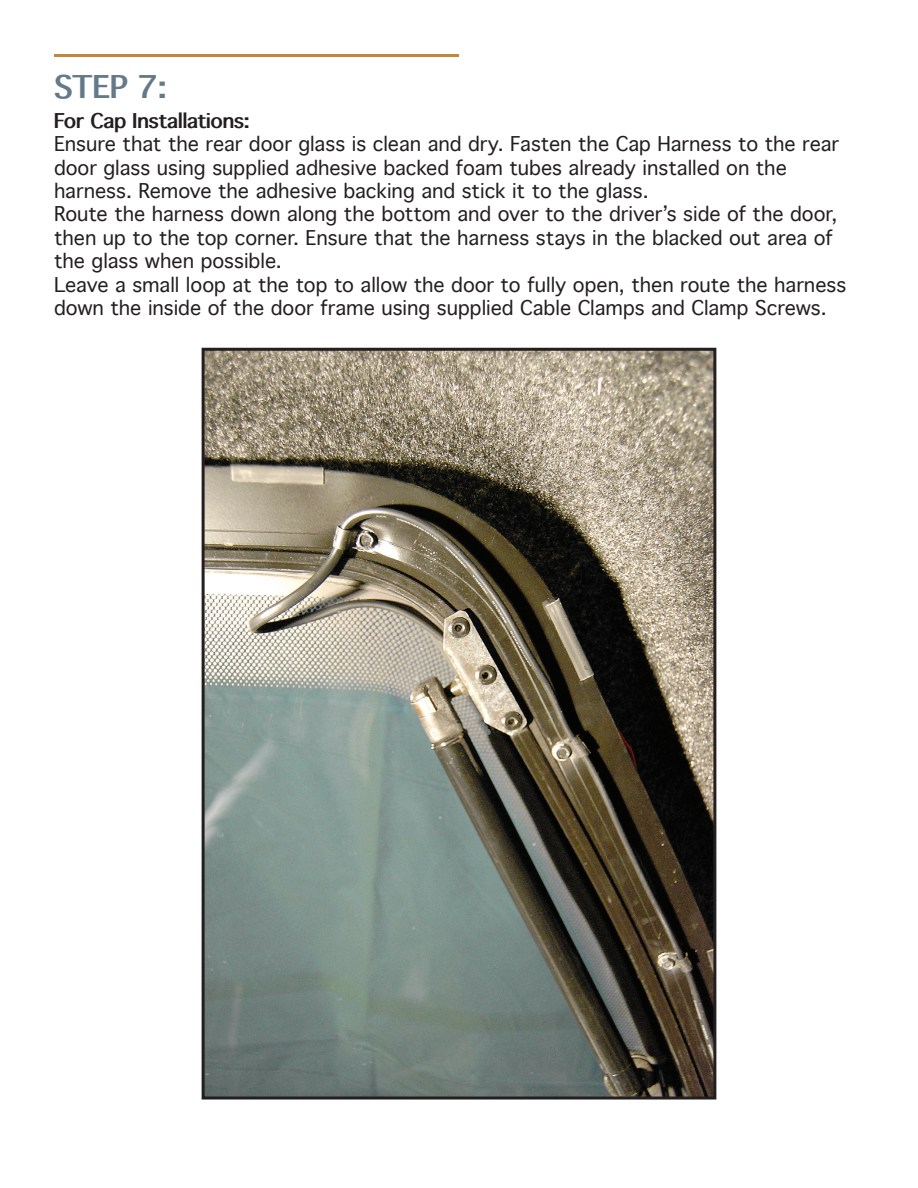
<style>
.page{position:relative;width:918px;height:1188px;background:#fff}
.page>*{position:absolute;margin:0;border:0;box-sizing:border-box;transform-origin:0 0}
.t1{font:700 30px "Thonburi";color:#647a89}
.t2{font:19.5px/23.4px "Thonburi";color:#231f20}
.t3{font:700 19.5px "Thonburi";color:#231f20}
</style>
<div class="page">
<hr style="left:54px;top:54px;width:405px;height:3px;background:#c38739">
<img style="left:206px;top:352px;width:506px;height:744px">
<div style="left:202px;top:348px;width:514px;height:752px;border:3px solid #231f20"></div>
<h1 class="t1" style="left:54px;top:70px;width:114px">STEP 7:</h1>
<p class="t3" style="left:54px;top:110px;width:197px">For Cap Installations:</p>
<p class="t2" style="left:54px;top:133px;width:794px">Ensure that the rear door glass is clean and dry. Fasten the Cap Harness to the rear door glass using supplied adhesive backed foam tubes already installed on the harness. Remove the adhesive backing and stick it to the glass.<br>Route the harness down along the bottom and over to the driver’s side of the door, then up to the top corner. Ensure that the harness stays in the blacked out area of the glass when possible.<br>Leave a small loop at the top to allow the door to fully open, then route the harness down the inside of the door frame using supplied Cable Clamps and Clamp Screws.</p>
</div>
